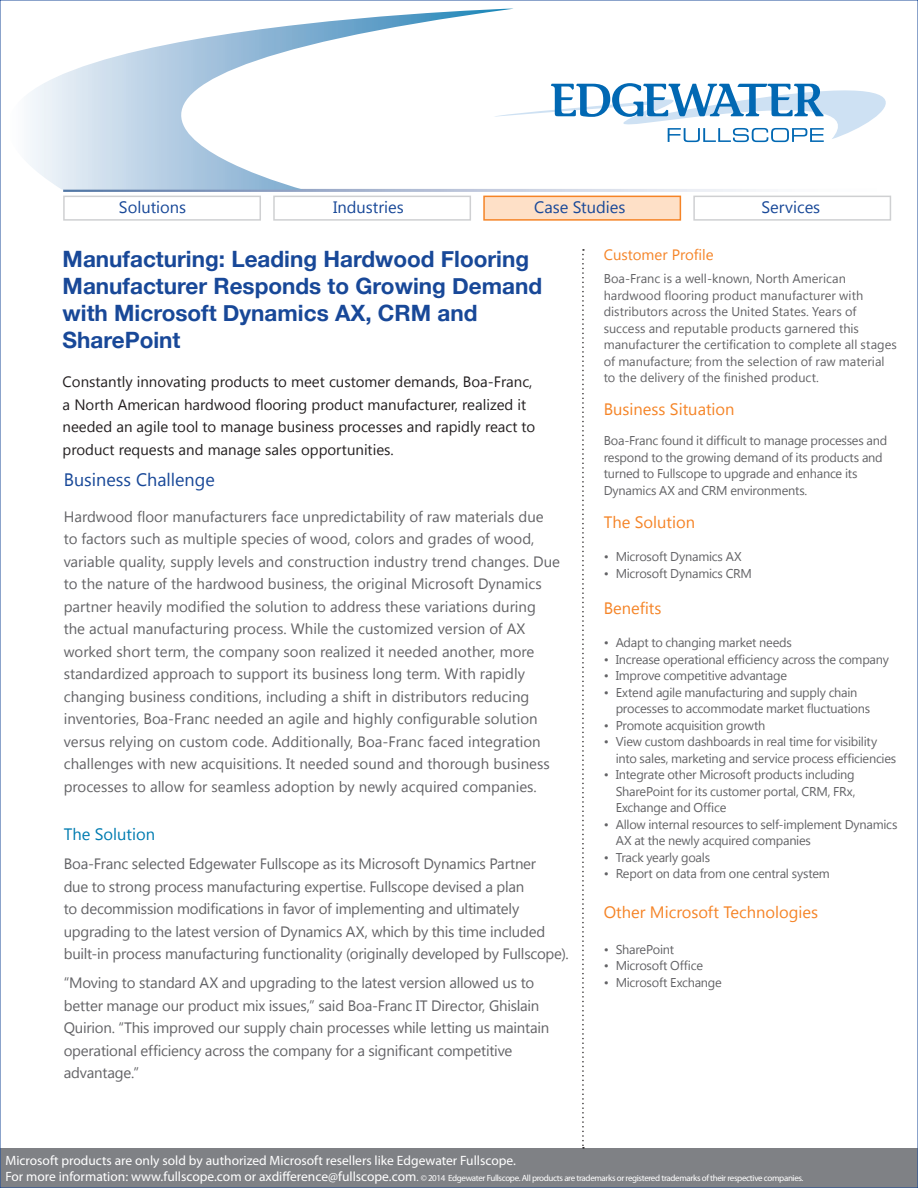
<style>
.page{position:relative;width:918px;height:1188px;background:#fff}
.page>*{position:absolute;margin:0;border:0;box-sizing:border-box;transform-origin:0 0}
.t1{font:700 22.5px/27px "Helvetica Neue";color:#184898}
.t2{font:18px "Segoe UI";color:#184898}
.t3{font:16.5px "Segoe UI";color:#f58427}
.t4{font:16.5px "Segoe UI";color:#184898}
.t5{font:16.5px "Segoe UI";color:#007cb1}
.t6{font:15px/22.5px "Segoe UI";color:#636366}
.t7{font:15px/22.5px "Segoe UI";color:#231f20}
.t8{font:15px "Segoe UI";color:#f58427}
.t9{font:13.5px "Myriad Pro";color:#fff}
.t10{font:12.75px/16.5px "Segoe UI";letter-spacing:-.015em;color:#636366}
.t11{font:9px "Myriad Pro";letter-spacing:-.04em;color:#fff}
.s1{font-size:13.5px}
.s2{font-size:10.5px}
</style>
<div class="page">
<div style="left:0;top:1149px;width:918px;height:39px;background:#7f8185"></div>
<svg style="left:513px;top:83px;width:373px;height:59px"></svg>
<svg style="left:64px;top:195px;width:24px;height:1px"></svg>
<svg style="left:28px;top:9px;width:485px;height:181px"></svg>
<div style="left:63px;top:196px;width:198px;height:25px;border:2px solid #cfd0d2"></div>
<div style="left:273px;top:196px;width:198px;height:25px;border:2px solid #cfd0d2"></div>
<div style="left:483px;top:196px;width:198px;height:25px;background:#fee0c7;border:2px solid #f58427"></div>
<div style="left:693px;top:196px;width:198px;height:25px;border:2px solid #cfd0d2"></div>
<svg style="left:582px;top:249px;width:2px;height:900px"></svg>
<p class="t4" style="left:119px;top:195px;width:69px">Solutions</p>
<p class="t4" style="left:333px;top:195px;width:72px">Industries</p>
<p class="t4" style="left:534px;top:195px;width:93px">Case Studies</p>
<p class="t4" style="left:761px;top:195px;width:60px">Services</p>
<p class="t8" style="left:604px;top:244px;width:111px">Customer Profile</p>
<p class="t10" style="left:604px;top:270px;width:295px">Boa-Franc is a well-known, North American hardwood flooring product manufacturer with distributors across the United States. Years of success and reputable products garnered this manufacturer the certification to complete all stages of manufacture; from the selection of raw material to the delivery of the finished product.</p>
<p class="t3" style="left:604px;top:398px;width:132px">Business Situation</p>
<p class="t10" style="left:604px;top:432px;width:285px">Boa-Franc found it difficult to manage processes and respond to the growing demand of its products and turned to Fullscope to upgrade and enhance its Dynamics AX and CRM environments.</p>
<p class="t3" style="left:604px;top:511px;width:93px">The Solution</p>
<p class="t10" style="left:604px;top:548px;width:140px">• Microsoft Dynamics AX</p>
<p class="t10" style="left:604px;top:564px;width:150px">• Microsoft Dynamics CRM</p>
<p class="t3" style="left:604px;top:597px;width:59px">Benefits</p>
<p class="t10" style="left:604px;top:634px;width:190px">• Adapt to changing market needs</p>
<p class="t10" style="left:604px;top:650px;width:287px">• Increase operational efficiency across the company</p>
<p class="t10" style="left:604px;top:667px;width:185px">• Improve competitive advantage</p>
<p class="t10" style="left:616px;top:683px;width:256px;text-indent:-12px">• Extend agile manufacturing and supply chain processes to accommodate market fluctuations</p>
<p class="t10" style="left:604px;top:716px;width:163px">• Promote acquisition growth</p>
<p class="t10" style="left:616px;top:733px;width:282px;text-indent:-12px">• View custom dashboards in real time for visibility into sales, marketing and service process efficiencies</p>
<p class="t10" style="left:616px;top:766px;width:241px;text-align:justify;text-indent:-12px">• Integrate other Microsoft products including SharePoint for its customer portal, CRM, FRx, Exchange and Office</p>
<p class="t10" style="left:616px;top:815px;width:283px;text-indent:-12px">• Allow internal resources to self-implement Dynamics<br>AX at the newly acquired companies</p>
<p class="t10" style="left:604px;top:848px;width:108px">• Track yearly goals</p>
<p class="t10" style="left:604px;top:865px;width:228px">• Report on data from one central system</p>
<p class="t3" style="left:604px;top:900px;width:216px">Other Microsoft Technologies</p>
<p class="t10" style="left:604px;top:941px;width:72px">• SharePoint</p>
<p class="t10" style="left:604px;top:957px;width:101px">• Microsoft Office</p>
<p class="t10" style="left:604px;top:974px;width:120px">• Microsoft Exchange</p>
<h1 class="t1" style="left:63px;top:246px;width:481px">Manufacturing: Leading Hardwood Flooring Manufacturer Responds to Growing Demand with Microsoft Dynamics AX, CRM and SharePoint</h1>
<p class="t7" style="left:63px;top:370px;width:474px">Constantly innovating products to meet customer demands, Boa-Franc, a North American hardwood flooring product manufacturer, realized it needed an agile tool to manage business processes and rapidly react to product requests and manage sales opportunities.</p>
<p class="t2" style="left:64px;top:467px;width:153px">Business Challenge</p>
<p class="t6" style="left:64px;top:505px;width:498px">Hardwood floor manufacturers face unpredictability of raw materials due to factors such as multiple species of wood, colors and grades of wood, variable quality, supply levels and construction industry trend changes. Due to the nature of the hardwood business, the original Microsoft Dynamics partner heavily modified the solution to address these variations during the actual manufacturing process. While the customized version of AX worked short term, the company soon realized it needed another, more standardized approach to support its business long term. With rapidly changing business conditions, including a shift in distributors reducing inventories, Boa-Franc needed an agile and highly configurable solution versus relying on custom code. Additionally, Boa-Franc faced integration challenges with new acquisitions. It needed sound and thorough business processes to allow for seamless adoption by newly acquired companies.</p>
<p class="t5" style="left:64px;top:823px;width:93px">The Solution</p>
<p class="t6" style="left:64px;top:852px;width:506px">Boa-Franc selected Edgewater Fullscope as its Microsoft Dynamics Partner<br>due to strong process manufacturing expertise. Fullscope devised a plan<br>to decommission modifications in favor of implementing and ultimately upgrading to the latest version of Dynamics AX, which by this time included built-in process manufacturing functionality (originally developed by Fullscope).</p>
<p class="t6" style="left:64px;top:971px;width:487px">“Moving to standard AX and upgrading to the latest version allowed us to better manage our product mix issues,” said Boa-Franc IT Director, Ghislain Quirion. “This improved our supply chain processes while letting us maintain operational efficiency across the company for a significant competitive advantage.”</p>
<p class="t9" style="left:5px;top:1152px;width:512px">Microsoft products are only sold by authorized Microsoft resellers like Edgewater Fullscope.</p>
<p class="t11" style="left:5px;top:1172px;width:800px"><span class="s1">For more information: www.fullscope.com or axdifference@fullscope.com</span><span class="s2">.</span> © 2014 Edgewater Fullscope. All products are trademarks or registered trademarks of their respective companies.</p>
</div>
